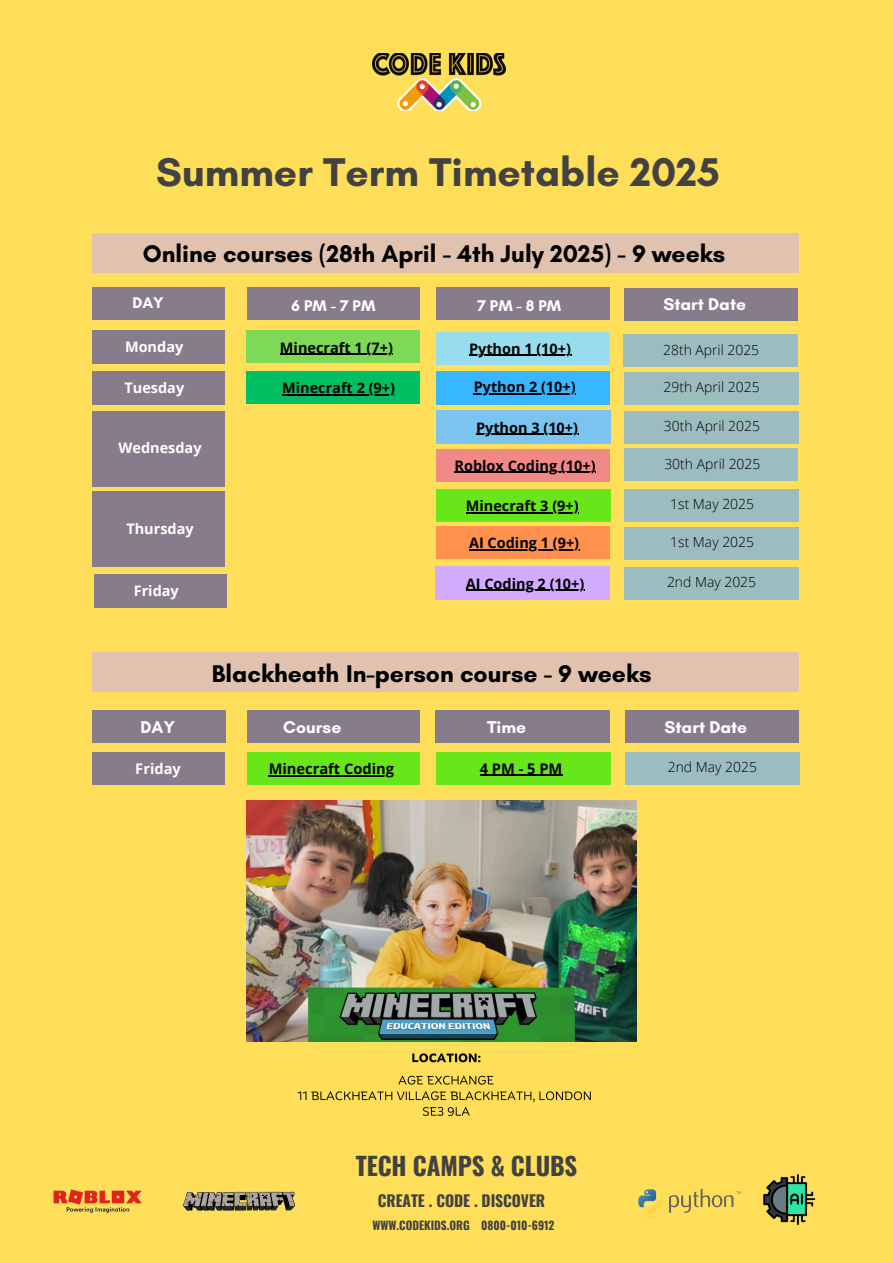
<style>
.page{position:relative;width:893px;height:1263px;background:#ffde59}
.page>*{position:absolute;margin:0;border:0;box-sizing:border-box;transform-origin:0 0}
.t1{font:700 40.88px "Glacial Indifference";color:#424242}
.t2{font:700 24.83px "Oswald";letter-spacing:-.005em;color:#424242}
.t3{font:700 24.67px "Glacial Indifference";color:#000}
.t4{font:700 17.4px "Glacial Indifference";color:#fff}
.t5{font:700 15.75px "Glacial Indifference";color:#fff}
.t6{font:700 15.67px "Glacial Indifference";letter-spacing:.125em;color:#fff}
.t7{font:700 15.6px "Oswald";letter-spacing:-.005em;color:#424242}
.t8{font:700 14.62px "Open Sans";color:#000}
.t9{font:700 14.62px "Open Sans";color:#fffafa}
.t10{font:700 14.48px "Open Sans";color:#000}
.t11{font:700 14.48px "Open Sans";color:#fff}
.t12{font:300 13.88px "Open Sans";color:#000}
.t13{font:700 11.55px "Oswald";letter-spacing:-.005em;color:#424242}
</style>
<div class="page">
<img style="left:183px;top:1191px;width:111px;height:20px">
<img style="left:54px;top:1189px;width:88px;height:24px">
<div style="left:92px;top:288px;width:133px;height:32px;background:#877c8c"></div>
<img style="left:638px;top:1188px;width:103px;height:30px">
<img style="left:372px;top:54px;width:133px;height:56px">
<div style="left:247px;top:288px;width:173px;height:32px;background:#877c8c"></div>
<div style="left:436px;top:332px;width:174px;height:32px;background:#98ddef"></div>
<div style="left:92px;top:331px;width:132px;height:33px;background:#877c8c"></div>
<div style="left:92px;top:234px;width:706px;height:39px;background:#e1c2af"></div>
<div style="left:92px;top:653px;width:706px;height:39px;background:#e1c2af"></div>
<div style="left:92px;top:710px;width:133px;height:33px;background:#877c8c"></div>
<div style="left:247px;top:752px;width:173px;height:33px;background:#67e619"></div>
<div style="left:625px;top:710px;width:174px;height:33px;background:#877c8c"></div>
<div style="left:435px;top:710px;width:174px;height:33px;background:#877c8c"></div>
<div style="left:247px;top:710px;width:173px;height:33px;background:#877c8c"></div>
<div style="left:92px;top:752px;width:132px;height:32px;background:#877c8c"></div>
<div style="left:625px;top:752px;width:174px;height:32px;background:#9cbdbf"></div>
<div style="left:436px;top:752px;width:174px;height:32px;background:#67e619"></div>
<div style="left:246px;top:331px;width:174px;height:32px;background:#7ed957"></div>
<div style="left:436px;top:288px;width:174px;height:32px;background:#877c8c"></div>
<div style="left:436px;top:371px;width:174px;height:33px;background:#38b6ff"></div>
<div style="left:92px;top:371px;width:132px;height:33px;background:#877c8c"></div>
<div style="left:246px;top:371px;width:174px;height:32px;background:#00bf63"></div>
<div style="left:93px;top:411px;width:132px;height:75px;background:#877c8c"></div>
<div style="left:436px;top:411px;width:174px;height:33px;background:#7bc4ef"></div>
<div style="left:436px;top:449px;width:174px;height:32px;background:#f18989"></div>
<div style="left:94px;top:574px;width:132px;height:33px;background:#877c8c"></div>
<div style="left:435px;top:567px;width:175px;height:33px;background:#d3abff"></div>
<hr style="left:469px;top:355px;width:102px;height:1px;background:#000">
<hr style="left:269px;top:775px;width:125px;height:1px;background:#000">
<hr style="left:480px;top:775px;width:82px;height:1px;background:#000">
<img style="left:297px;top:1053px;width:294px;height:63px">
<hr style="left:280px;top:354px;width:113px;height:1px;background:#000">
<hr style="left:474px;top:393px;width:102px;height:1px;background:#000">
<hr style="left:282px;top:394px;width:113px;height:1px;background:#000">
<hr style="left:476px;top:434px;width:102px;height:1px;background:#000">
<hr style="left:454px;top:472px;width:141px;height:1px;background:#000">
<hr style="left:466px;top:590px;width:118px;height:1px;background:#000">
<img style="left:246px;top:800px;width:390px;height:241px">
<div style="left:436px;top:489px;width:174px;height:32px;background:#67e619"></div>
<hr style="left:466px;top:512px;width:112px;height:1px;background:#000">
<div style="left:93px;top:491px;width:132px;height:76px;background:#877c8c"></div>
<div style="left:436px;top:526px;width:174px;height:32px;background:#ff914d"></div>
<hr style="left:469px;top:549px;width:110px;height:1px;background:#000">
<div style="left:624px;top:288px;width:174px;height:33px;background:#877c8c"></div>
<div style="left:623px;top:334px;width:175px;height:33px;background:#9cbdbf"></div>
<div style="left:624px;top:372px;width:174px;height:32px;background:#9cbdbf"></div>
<div style="left:624px;top:411px;width:175px;height:32px;background:#9cbdbf"></div>
<div style="left:625px;top:448px;width:173px;height:33px;background:#9cbdbf"></div>
<div style="left:624px;top:489px;width:175px;height:33px;background:#9cbdbf"></div>
<div style="left:624px;top:527px;width:175px;height:32px;background:#9cbdbf"></div>
<div style="left:624px;top:567px;width:174px;height:33px;background:#9cbdbf"></div>
<img style="left:763px;top:1174px;width:53px;height:52px">
<h3 class="t1" style="left:156px;top:147px;width:565px">Summer Term Timetable 2025</h3>
<p class="t3" style="left:143px;top:239px;width:584px">Online courses (28th April - 4th July 2025) - 9 weeks</p>
<h4 class="t5" style="left:132px;top:293px;width:33px">DAY</h4>
<h4 class="t6" style="left:291px;top:296px;width:86px">6PM-7PM</h4>
<h5 class="t11" style="left:125px;top:337px;width:60px">Monday</h5>
<h4 class="t10" style="left:469px;top:338px;width:103px">Python 1 (10+)</h4>
<p class="t6" style="left:477px;top:296px;width:85px">7PM-8PM</p>
<p class="t10" style="left:280px;top:337px;width:114px">Minecraft 1 (7+)</p>
<p class="t11" style="left:124px;top:377px;width:61px">Tuesday</p>
<p class="t10" style="left:282px;top:378px;width:114px">Minecraft 2 (9+)</p>
<p class="t10" style="left:474px;top:377px;width:103px">Python 2 (10+)</p>
<p class="t11" style="left:118px;top:438px;width:85px">Wednesday</p>
<h3 class="t11" style="left:126px;top:519px;width:69px">Thursday</h3>
<p class="t10" style="left:476px;top:417px;width:103px">Python 3 (10+)</p>
<p class="t10" style="left:454px;top:455px;width:142px">Roblox Coding (10+)</p>
<p class="t10" style="left:466px;top:495px;width:114px">Minecraft 3 (9+)</p>
<h4 class="t10" style="left:469px;top:532px;width:112px">AI Coding 1 (9+)</h4>
<p class="t11" style="left:134px;top:580px;width:47px">Friday</p>
<p class="t10" style="left:466px;top:573px;width:120px">AI Coding 2 (10+)</p>
<h5 class="t4" style="left:663px;top:294px;width:84px">Start Date</h5>
<h5 class="t12" style="left:663px;top:340px;width:98px">28th April 2025</h5>
<h5 class="t12" style="left:663px;top:377px;width:98px">29th April 2025</h5>
<p class="t12" style="left:664px;top:416px;width:98px">30th April 2025</p>
<p class="t12" style="left:664px;top:454px;width:98px">30th April 2025</p>
<h6 class="t12" style="left:670px;top:495px;width:85px">1st May 2025</h6>
<p class="t12" style="left:670px;top:532px;width:85px">1st May 2025</p>
<p class="t12" style="left:667px;top:573px;width:91px">2nd May 2025</p>
<p class="t3" style="left:212px;top:658px;width:441px">Blackheath In-person course - 9 weeks</p>
<p class="t4" style="left:141px;top:716px;width:36px">DAY</p>
<p class="t4" style="left:283px;top:716px;width:60px">Course</p>
<p class="t4" style="left:487px;top:716px;width:41px">Time</p>
<p class="t4" style="left:664px;top:716px;width:84px">Start Date</p>
<p class="t9" style="left:135px;top:758px;width:47px">Friday</p>
<p class="t8" style="left:480px;top:758px;width:84px">4PM-5PM</p>
<p class="t12" style="left:668px;top:757px;width:91px">2nd May 2025</p>
<p class="t8" style="left:269px;top:758px;width:127px">Minecraft Coding</p>
<p class="t2" style="left:356px;top:1146px;width:223px">TECH CAMPS &amp; CLUBS</p>
<h1 class="t7" style="left:378px;top:1188px;width:169px">CREATE . CODE . DISCOVER</h1>
<p class="t13" style="left:372px;top:1216px;width:183px">WWW.CODEKIDS.ORG 0800-010-6912</p>
</div>
